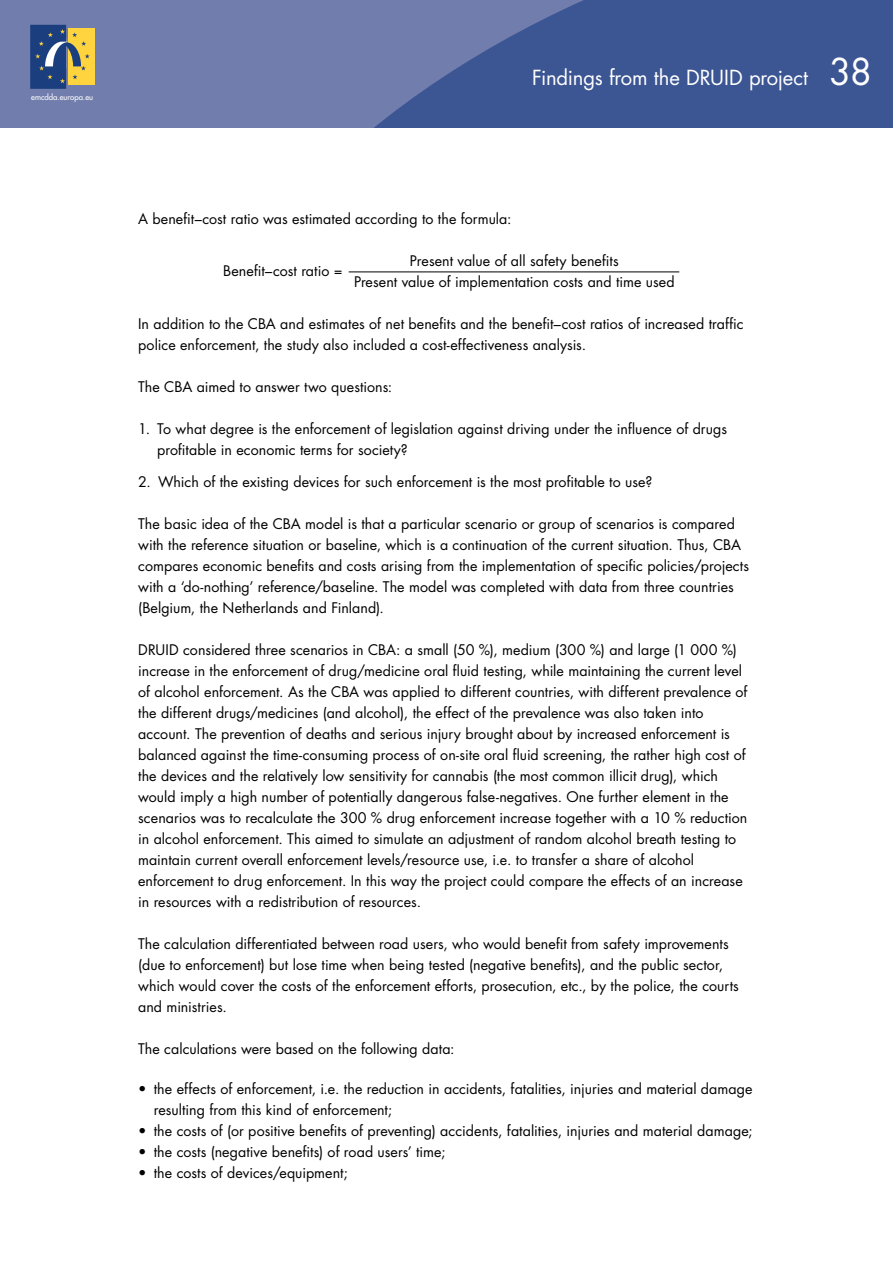
<style>
.page{position:relative;width:893px;height:1263px;background:#fff}
.page>*{position:absolute;margin:0;border:0;box-sizing:border-box;transform-origin:0 0}
.t1{font:20.25px "Futura";letter-spacing:-.01em;color:#fff}
._04-Texto_general{font:14.25px/21px "Futura";letter-spacing:.005em;color:#000}
.t2{font:7.8px "Futura";color:#fff}
.s1{font-size:36px}
</style>
<div class="page">
<div style="left:0;top:0;width:893px;height:128px;background:#717dad"></div>
<svg style="left:61px;top:0;width:832px;height:128px;fill:#3c5593"></svg>
<div style="left:68px;top:29px;width:26px;height:56px;background:#ffd43f"></div>
<svg style="left:30px;top:25px;width:60px;height:64px"></svg>
<hr style="left:349px;top:272px;width:330px;height:1px;background:#000">
<p class="t2" style="left:31px;top:92px;width:63px">emcdda.europa.eu</p>
<h1 class="t1" style="left:532px;top:64px;width:341px">Findings from the DRUID project <span class="s1">38</span></h1>
<p class="_04-Texto_general" style="left:138px;top:208px;width:375px">A benefit–cost ratio was estimated according to the formula:</p>
<p class="_04-Texto_general" style="left:223px;top:260px;width:121px">Benefit–cost ratio =</p>
<p class="_04-Texto_general" style="left:354px;top:250px;width:322px;text-align:center">Present value of all safety benefits<br>Present value of implementation costs and time used</p>
<p class="_04-Texto_general" style="left:138px;top:313px;width:607px">In addition to the CBA and estimates of net benefits and the benefit–cost ratios of increased traffic police enforcement, the study also included a cost-effectiveness analysis.</p>
<p class="_04-Texto_general" style="left:138px;top:376px;width:256px">The CBA aimed to answer two questions:</p>
<p class="_04-Texto_general" style="left:157px;top:418px;width:571px;text-indent:-19px">1. To what degree is the enforcement of legislation against driving under the influence of drugs profitable in economic terms for society?</p>
<p class="_04-Texto_general" style="left:138px;top:471px;width:516px">2. Which of the existing devices for such enforcement is the most profitable to use?</p>
<p class="_04-Texto_general" style="left:138px;top:513px;width:612px">The basic idea of the CBA model is that a particular scenario or group of scenarios is compared with the reference situation or baseline, which is a continuation of the current situation. Thus, CBA compares economic benefits and costs arising from the implementation of specific policies/projects with a ‘do-nothing’ reference/baseline. The model was completed with data from three countries (Belgium, the Netherlands and Finland).</p>
<p class="_04-Texto_general" style="left:138px;top:639px;width:611px">DRUID considered three scenarios in CBA: a small (50 %), medium (300 %) and large (1 000 %) increase in the enforcement of drug/medicine oral fluid testing, while maintaining the current level of alcohol enforcement. As the CBA was applied to different countries, with different prevalence of the different drugs/medicines (and alcohol), the effect of the prevalence was also taken into account. The prevention of deaths and serious injury brought about by increased enforcement is balanced against the time-consuming process of on-site oral fluid screening, the rather high cost of the devices and the relatively low sensitivity for cannabis (the most common illicit drug), which would imply a high number of potentially dangerous false-negatives. One further element in the scenarios was to recalculate the 300 % drug enforcement increase together with a 10 % reduction in alcohol enforcement. This aimed to simulate an adjustment of random alcohol breath testing to maintain current overall enforcement levels/resource use, i.e. to transfer a share of alcohol enforcement to drug enforcement. In this way the project could compare the effects of an increase in resources with a redistribution of resources.</p>
<p class="_04-Texto_general" style="left:138px;top:933px;width:602px">The calculation differentiated between road users, who would benefit from safety improvements (due to enforcement) but lose time when being tested (negative benefits), and the public sector, which would cover the costs of the enforcement efforts, prosecution, etc., by the police, the courts and ministries.</p>
<p class="_04-Texto_general" style="left:138px;top:1038px;width:318px">The calculations were based on the following data:</p>
<p class="_04-Texto_general" style="left:154px;top:1078px;width:600px;text-indent:-16px">• the effects of enforcement, i.e. the reduction in accidents, fatalities, injuries and material damage resulting from this kind of enforcement;</p>
<p class="_04-Texto_general" style="left:138px;top:1120px;width:616px">• the costs of (or positive benefits of preventing) accidents, fatalities, injuries and material damage;</p>
<p class="_04-Texto_general" style="left:138px;top:1141px;width:309px">• the costs (negative benefits) of road users’ time;</p>
<p class="_04-Texto_general" style="left:138px;top:1162px;width:211px">• the costs of devices/equipment;</p>
</div>
